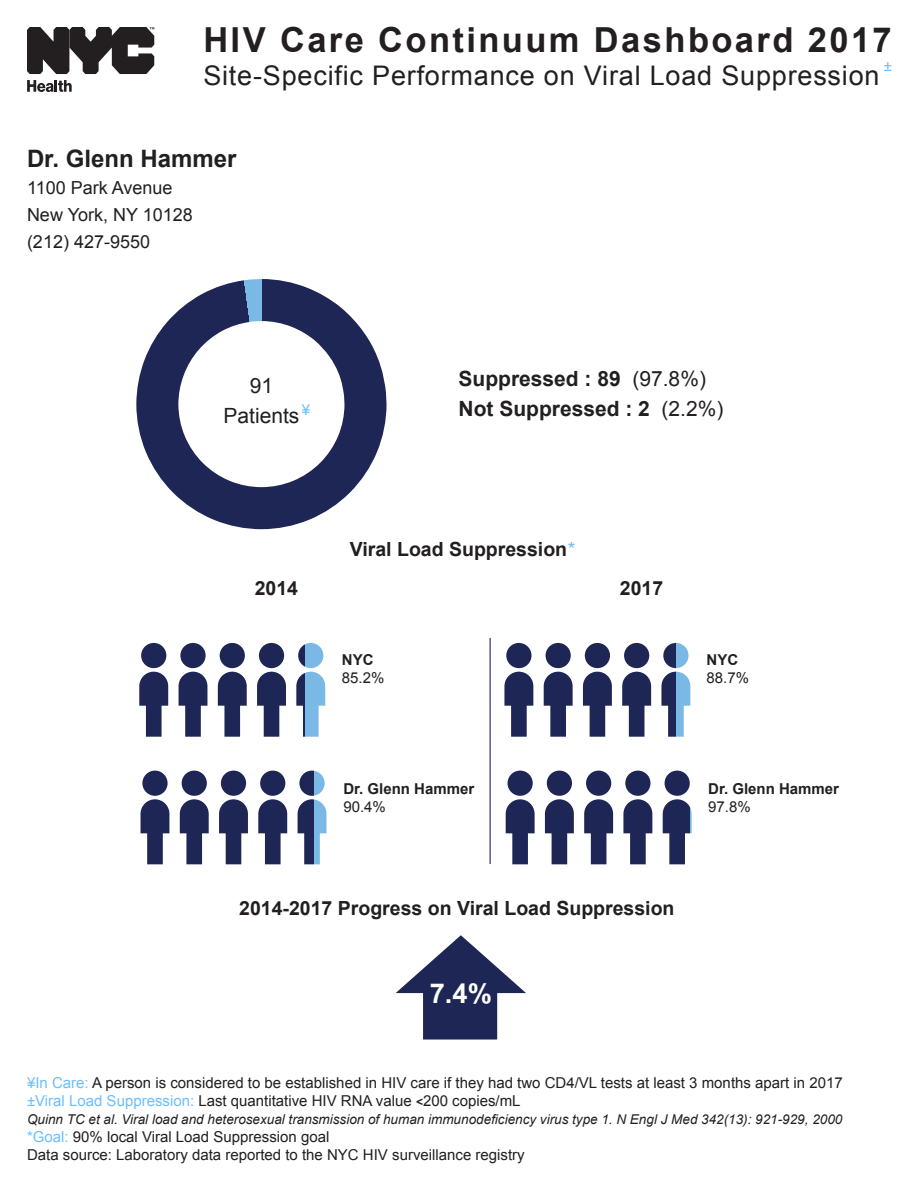
<style>
.page{position:relative;width:918px;height:1188px;background:#fff}
.page>*{position:absolute;margin:0;border:0;box-sizing:border-box;transform-origin:0 0}
.t1{font:700 37.5px "Arial";color:#fff}
.t2{font:700 34.5px "Arial";letter-spacing:.07em;color:#231f20}
.t3{font:700 27.3px "Arial";color:#fff}
.t4{font:27px "Arial";letter-spacing:.03em;color:#231f20}
.t5{font:700 24px "Arial";color:#231f20}
.t6{font:700 21px "Arial";color:#231f20}
.t7{font:21px/30px "Arial";color:#231f20;text-align:center}
.t8{font:700 19.5px "Arial";color:#231f20}
.t9{font:18px "Arial";color:#231f20}
.t10{font:15px/18px "Arial";color:#231f20}
.t11{font:700 15px/18px "Arial";color:#231f20}
.t12{font:15px "Arial";color:#6bbfff}
.t13{font:italic 13.5px "Arial";color:#231f20}
.s1{font-weight:400}
.s2{font-weight:400;color:#6bbfff}
.s3{font-weight:700}
.s4{color:#6bbfff}
.s5{font-weight:700;font-size:12px}
</style>
<div class="page">
<svg style="left:136px;top:279px;width:251px;height:250px"></svg>
<svg style="left:141px;top:771px;width:28px;height:93px"></svg>
<svg style="left:180px;top:771px;width:29px;height:93px"></svg>
<svg style="left:219px;top:771px;width:29px;height:93px"></svg>
<svg style="left:258px;top:771px;width:29px;height:93px"></svg>
<svg style="left:298px;top:771px;width:28px;height:93px"></svg>
<svg style="left:506px;top:771px;width:29px;height:93px"></svg>
<svg style="left:545px;top:771px;width:29px;height:93px"></svg>
<svg style="left:584px;top:771px;width:29px;height:93px"></svg>
<svg style="left:623px;top:771px;width:29px;height:93px"></svg>
<svg style="left:663px;top:771px;width:29px;height:93px"></svg>
<hr style="left:490px;top:638px;width:1px;height:226px;background:#1d2758">
<svg style="left:504px;top:643px;width:29px;height:94px"></svg>
<svg style="left:544px;top:643px;width:29px;height:94px"></svg>
<svg style="left:583px;top:643px;width:29px;height:94px"></svg>
<svg style="left:622px;top:643px;width:29px;height:94px"></svg>
<svg style="left:661px;top:643px;width:29px;height:94px"></svg>
<svg style="left:139px;top:643px;width:29px;height:94px"></svg>
<svg style="left:179px;top:643px;width:28px;height:94px"></svg>
<svg style="left:218px;top:643px;width:29px;height:94px"></svg>
<svg style="left:257px;top:643px;width:29px;height:94px"></svg>
<svg style="left:296px;top:643px;width:29px;height:94px"></svg>
<svg style="left:396px;top:935px;width:130px;height:105px"></svg>
<svg style="left:27px;top:80px;width:45px;height:12px"></svg>
<svg style="left:27px;top:27px;width:127px;height:47px"></svg>
<h2 class="t2" style="left:203px;top:17px;width:690px">HIV Care Continuum Dashboard 2017</h2>
<h3 class="t4" style="left:203px;top:58px;width:678px">Site-Specific Performance on Viral Load Suppression</h3>
<p class="t12" style="left:884px;top:55px;width:10px">±</p>
<p class="t5" style="left:27px;top:142px;width:211px">Dr. Glenn Hammer</p>
<p class="t9" style="left:27px;top:175px;width:147px">1100 Park Avenue</p>
<p class="t9" style="left:27px;top:202px;width:167px">New York, NY 10128</p>
<p class="t9" style="left:27px;top:229px;width:125px">(212) 427-9550</p>
<p class="t7" style="left:223px;top:371px;width:77px">91<br>Patients</p>
<p class="t12" style="left:302px;top:400px;width:10px">¥</p>
<p class="t6" style="left:459px;top:365px;width:249px">Suppressed : 89 <span class="s1">(97.8%)</span></p>
<p class="t6" style="left:459px;top:395px;width:266px">Not Suppressed : 2 <span class="s1">(2.2%)</span></p>
<p class="t8" style="left:350px;top:537px;width:227px">Viral Load Suppression<span class="s2">*</span></p>
<p class="t8" style="left:255px;top:575px;width:45px">2014</p>
<p class="t8" style="left:620px;top:575px;width:45px">2017</p>
<p class="t10" style="left:342px;top:651px;width:44px"><span class="s3">NYC<br></span>85.2%</p>
<p class="t10" style="left:707px;top:651px;width:44px"><span class="s3">NYC<br></span>88.7%</p>
<p class="t11" style="left:343px;top:780px;width:132px">Dr. Glenn Hammer<br><span class="s1">90.4%</span></p>
<p class="t11" style="left:708px;top:780px;width:132px">Dr. Glenn Hammer<br><span class="s1">97.8%</span></p>
<p class="t8" style="left:239px;top:895px;width:437px">2014-2017 Progress on Viral Load Suppression</p>
<p class="t1" style="left:416px;top:967px;width:87px">7.7%</p>
<p class="t3" style="left:430px;top:975px;width:64px">7.4%</p>
<p class="t10" style="left:27px;top:1074px;width:817px"><span class="s4">¥In Care:</span> A person is considered to be established in HIV care if they had two CD4/VL tests at least 3 months apart in 2017 <span class="s4">±Viral Load Suppression:</span> Last quantitative HIV RNA value <span class="s5">&lt;</span>200 copies/mL</p>
<p class="t13" style="left:27px;top:1110px;width:817px">Quinn TC et al. Viral load and heterosexual transmission of human immunodeficiency virus type 1. N Engl J Med 342(13): 921-929, 2000</p>
<p class="t10" style="left:27px;top:1128px;width:499px"><span class="s4">*Goal:</span> 90% local Viral Load Suppression goal<br>Data source: Laboratory data reported to the NYC HIV surveillance registry</p>
</div>
